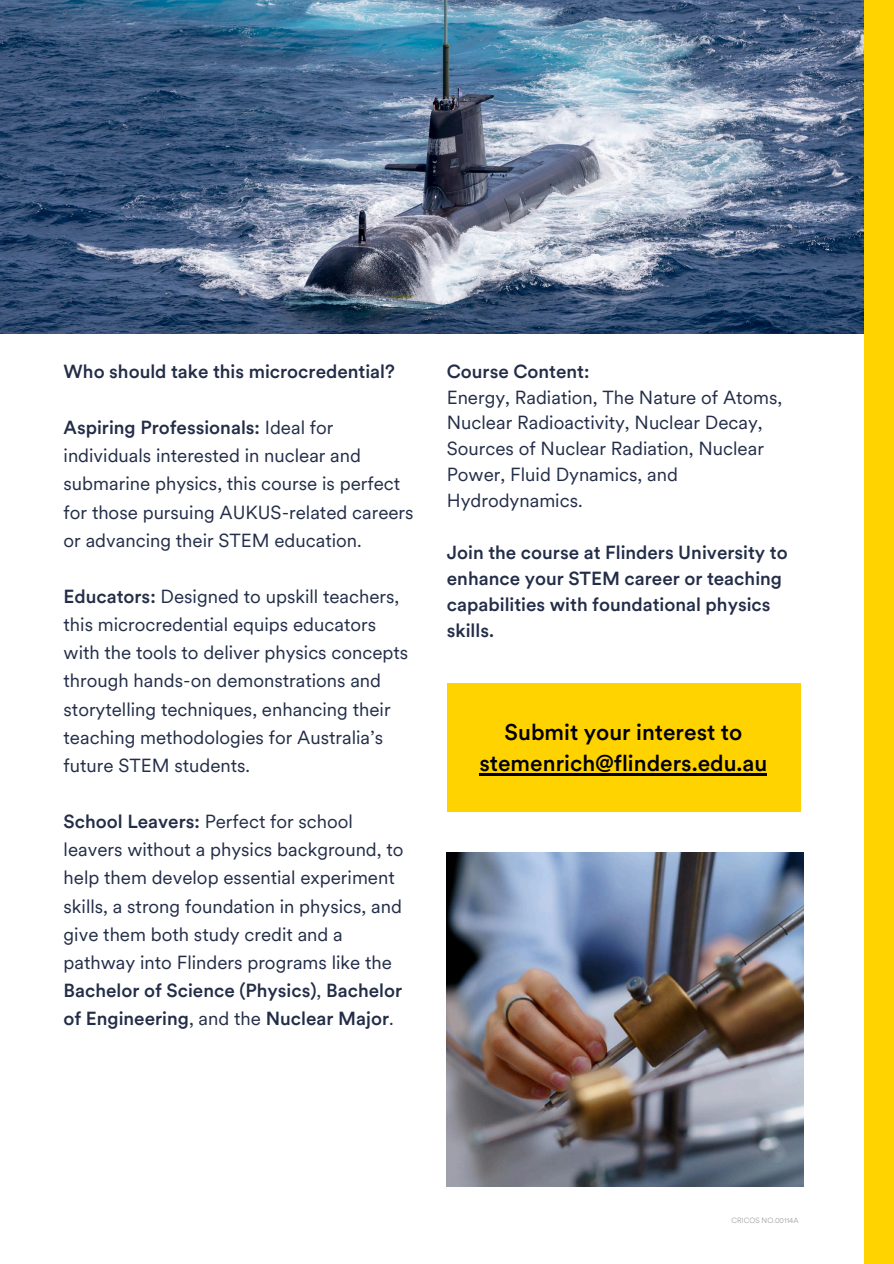
<style>
.page{position:relative;width:894px;height:1264px;background:#fff}
.page>*{position:absolute;margin:0;border:0;box-sizing:border-box;transform-origin:0 0}
.t1{font:500 22.5px/31.5px "Circular XX";color:#000;text-align:center}
.t2{font:18.75px/28.2px "Circular XX";color:#232d48}
.t3{font:500 18.75px/25.8px "Circular XX";color:#232d48}
.t4{font:300 7.5px "Circular XX";color:#939598}
.s1{font-weight:500}
</style>
<div class="page">
<img style="left:446px;top:852px;width:357px;height:334px">
<div style="left:863px;top:0;width:30px;height:1263px;background:#ffd300"></div>
<img style="left:0;top:0;width:863px;height:333px">
<div style="left:446px;top:683px;width:353px;height:129px;background:#ffd300"></div>
<hr style="left:479px;top:773px;width:288px;height:2px;background:#000">
<h3 class="t3" style="left:64px;top:358px;width:333px">Who should take this microcredential?</h3>
<p class="t2" style="left:64px;top:413px;width:351px"><span class="s1">Aspiring Professionals:</span> Ideal for individuals interested in nuclear and submarine physics, this course is perfect for those pursuing AUKUS-related careers or advancing their STEM education.</p>
<h1 class="t2" style="left:64px;top:582px;width:346px"><span class="s1">Educators:</span> Designed to upskill teachers, this microcredential equips educators with the tools to deliver physics concepts through hands-on demonstrations and storytelling techniques, enhancing their teaching methodologies for Australia’s future STEM students.</h1>
<p class="t2" style="left:64px;top:807px;width:341px"><span class="s1">School Leavers:</span> Perfect for school leavers without a physics background, to help them develop essential experiment skills, a strong foundation in physics, and give them both study credit and a pathway into Flinders programs like the <span class="s1">Bachelor of Science (Physics)</span>, <span class="s1">Bachelor of Engineering</span>, and the <span class="s1">Nuclear Major</span>.</p>
<h3 class="t2" style="left:446px;top:358px;width:337px;line-height:25.8px"><span class="s1">Course Content:<br></span>Energy, Radiation, The Nature of Atoms,<br>Nuclear Radioactivity, Nuclear Decay,<br>Sources of Nuclear Radiation, Nuclear<br>Power, Fluid Dynamics, and<br>Hydrodynamics.</h3>
<h3 class="t3" style="left:446px;top:539px;width:342px">Join the course at Flinders University to enhance your STEM career or teaching capabilities with foundational physics skills.</h3>
<p class="t1" style="left:479px;top:715px;width:289px">Submit your interest to stemenrich@flinders.edu.au</p>
<h3 class="t4" style="left:731px;top:1215px;width:68px">CRICOS NO.00114A</h3>
</div>
